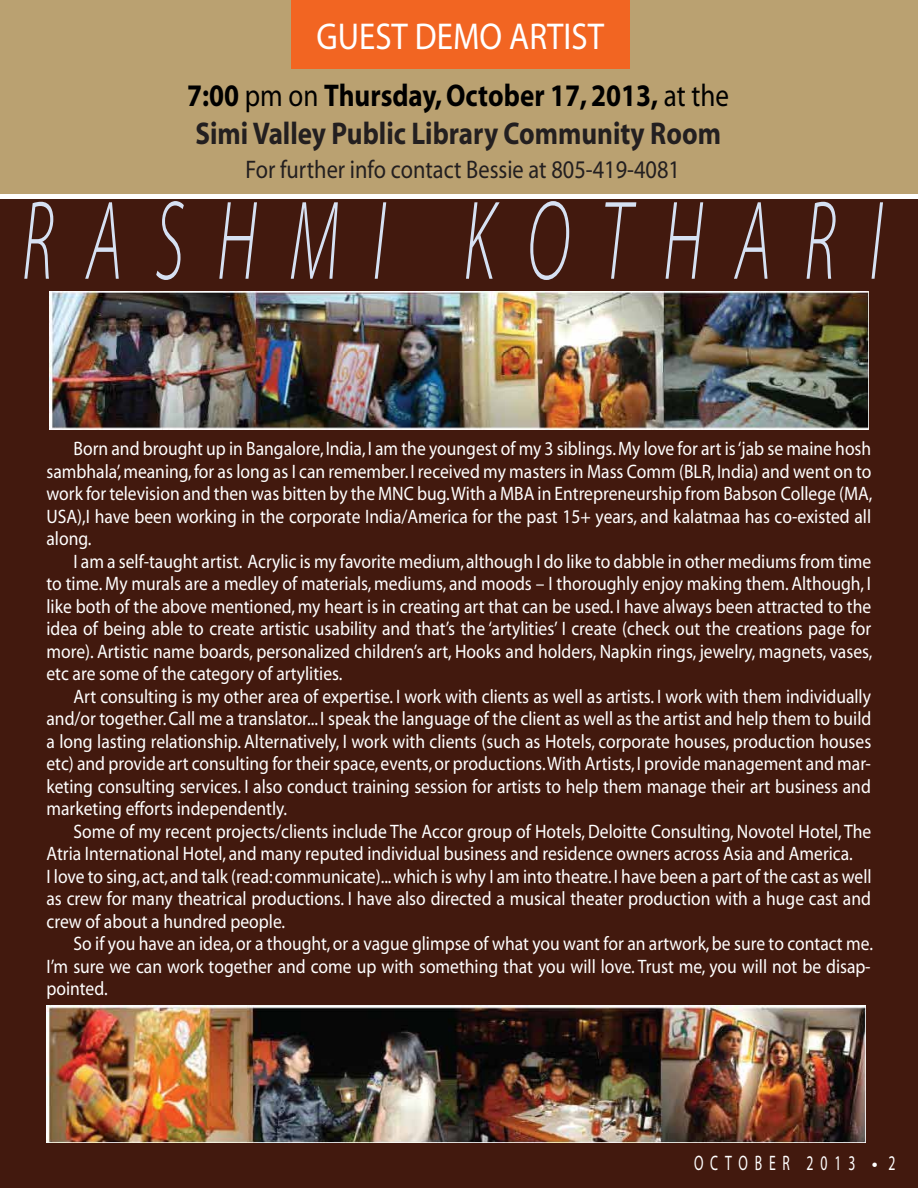
<style>
.page{position:relative;width:918px;height:1188px;background:#fff}
.page>*{position:absolute;margin:0;border:0;box-sizing:border-box;transform-origin:0 0}
.t1{font:italic 300 113.4px "Myriad Pro";letter-spacing:.495em;color:#d6e1f3;scale:.58 1}
.t2{font:37.5px "Myriad";color:#fff;scale:.88 1}
.t3{font:700 31.5px/37.8px "Myriad";color:#231f20;scale:.86 1}
.t4{font:25.5px "Myriad";color:#231f20;scale:.88 1}
.t5{font:21px "Myriad";letter-spacing:.5em;color:#fff;scale:.65 1}
.t6{font:19.5px/22.5px "Myriad";color:#fff;text-align:justify;scale:.9 1}
.s1{color:#000}
.s2{font-weight:400;color:#000}
</style>
<div class="page">
<div style="left:0;top:199px;width:918px;height:989px;background:#42190e"></div>
<div style="left:0;top:0;width:918px;height:194px;background:#baa171"></div>
<div style="left:291px;top:0;width:339px;height:69px;background:#f26522"></div>
<img style="left:50px;top:292px;width:818px;height:137px">
<img style="left:47px;top:1005px;width:818px;height:138px">
<h2 class="t2" style="left:317px;top:17px;width:328px">GUEST DEMO ARTIST</h2>
<h3 class="t3" style="left:187px;top:78px;width:632px"><span class="s1">7:00</span> <span class="s2">pm on</span> <span class="s1">Thursday, October 17, 2013,</span> <span class="s2">at the<br></span>Simi Valley Public Library Community Room</h3>
<h3 class="t4" style="left:246px;top:156px;width:495px">For further info contact Bessie at 805-419-4081</h3>
<h1 class="t1" style="left:22px;top:173px;width:1486px">RASHMI KOTHARI</h1>
<p class="t6" style="left:47px;top:438px;width:919px;text-indent:27px">Born and brought up in Bangalore, India, I am the youngest of my 3 siblings. My love for art is ‘jab se maine hosh sambhala’, meaning, for as long as I can remember. I received my masters in Mass Comm (BLR, India) and went on to work for television and then was bitten by the MNC bug. With a MBA in Entrepreneurship from Babson College (MA, USA),I have been working in the corporate India/America for the past 15+ years, and kalatmaa has co-existed all along.</p>
<p class="t6" style="left:47px;top:551px;width:919px;text-indent:27px">I am a self-taught artist. Acrylic is my favorite medium, although I do like to dabble in other mediums from time to time. My murals are a medley of materials, mediums, and moods – I thoroughly enjoy making them. Although, I like both of the above mentioned, my heart is in creating art that can be used. I have always been attracted to the idea of being able to create artistic usability and that’s the ‘artylities’ I create (check out the creations page for more). Artistic name boards, personalized children’s art, Hooks and holders, Napkin rings, jewelry, magnets, vases, etc are some of the category of artylities.</p>
<p class="t6" style="left:47px;top:686px;width:918px;text-indent:27px">Art consulting is my other area of expertise. I work with clients as well as artists. I work with them individually and/or together. Call me a translator... I speak the language of the client as well as the artist and help them to build a long lasting relationship. Alternatively, I work with clients (such as Hotels, corporate houses, production houses etc) and provide art consulting for their space, events, or productions. With Artists, I provide management and mar&shy;keting consulting services. I also conduct training session for artists to help them manage their art business and marketing efforts independently.</p>
<p class="t6" style="left:47px;top:821px;width:918px;text-align:left;text-indent:27px">Some of my recent projects/clients include The Accor group of Hotels, Deloitte Consulting, Novotel Hotel, The Atria International Hotel, and many reputed individual business and residence owners across Asia and America.<br>I love to sing, act, and talk (read: communicate)... which is why I am into theatre. I have been a part of the cast as well as crew for many theatrical productions. I have also directed a musical theater production with a huge cast and crew of about a hundred people.</p>
<p class="t6" style="left:47px;top:933px;width:920px;text-indent:27px">So if you have an idea, or a thought, or a vague glimpse of what you want for an artwork, be sure to contact me.<br>I’m sure we can work together and come up with something that you will love. Trust me, you will not be disap&shy;pointed.</p>
<p class="t5" style="left:694px;top:1153px;width:250px">OCTOBER 2013</p>
<p class="t5" style="left:888px;top:1153px;width:12px">2</p>
</div>
